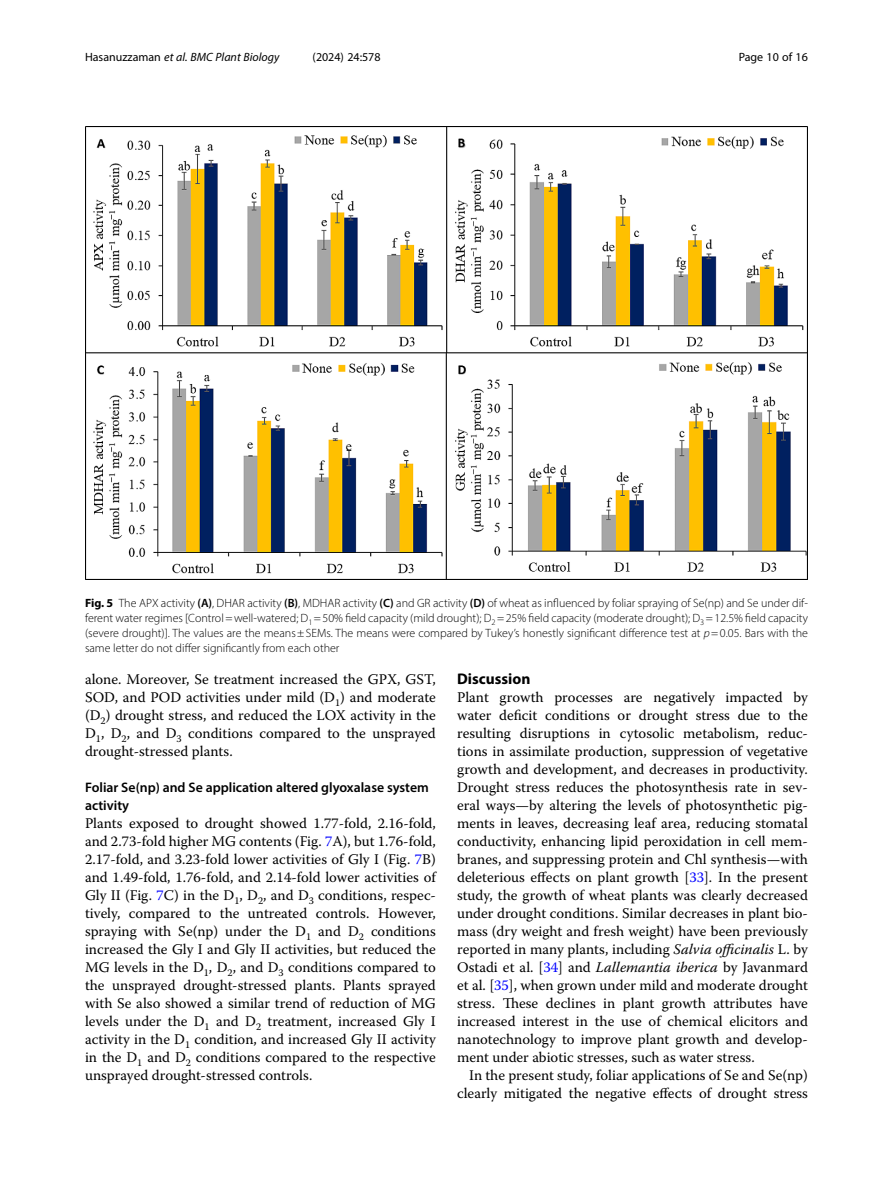
<style>
.page{position:relative;width:893px;height:1191px;background:#fff}
.page>*{position:absolute;margin:0;border:0;box-sizing:border-box;transform-origin:0 0}
.Head_1{font:700 15.45px "Myriad Pro";color:#000}
.Body_Text{font:14.7px/18px "Warnock Pro";color:#000;text-align:justify}
.Body_Text_Indent{font:14.7px/18px "Warnock Pro";color:#000;text-align:justify}
.Head_2{font:600 13.8px/18px "Myriad Pro";color:#000}
.Figure_Caption{font:300 12px/15px "Myriad Pro";color:#000;text-align:justify}
.t1{font:italic 12px "Myriad Pro";color:#000}
.t2{font:12px "Myriad Pro";color:#000}
.s1{font-style:normal}
.s2{font-weight:700}
.s3{font-weight:600}
.s4{font-style:italic}
.s5{color:#00f}
</style>
<div class="page">
<img style="left:85px;top:126px;width:723px;height:454px">
<p class="t1" style="left:85px;top:50px;width:196px"><span class="s1">Hasanuzzaman</span> et al. BMC Plant Biology</p>
<p class="t2" style="left:313px;top:50px;width:70px">(2024) 24:578</p>
<p class="t2" style="left:739px;top:50px;width:71px">Page 10 of 16</p>
<p class="Figure_Caption" style="left:85px;top:595px;width:724px"><span class="s2">Fig. 5</span> The APX activity <span class="s3">(A)</span>, DHAR activity <span class="s3">(B)</span>, MDHAR activity <span class="s3">(C)</span> and GR activity <span class="s3">(D)</span> of wheat as influenced by foliar spraying of Se(np) and Se under dif&shy;ferent water regimes [Control=well-watered; D<sub>1</sub> =50% field capacity (mild drought); D<sub>2</sub> =25% field capacity (moderate drought); D<sub>3</sub> =12.5% field capacity (severe drought)]. The values are the means±SEMs. The means were compared by Tukey’s honestly significant difference test at <span class="s4">p</span>=0.05. Bars with the same letter do not differ significantly from each other</p>
<p class="Body_Text_Indent" style="left:85px;top:670px;width:352px">alone. Moreover, Se treatment increased the GPX, GST, SOD, and POD activities under mild (D<sub>1</sub>) and moderate (D<sub>2</sub>) drought stress, and reduced the LOX activity in the D<sub>1</sub>, D<sub>2</sub>, and D<sub>3</sub> conditions compared to the unsprayed drought-stressed plants.</p>
<p class="Head_2" style="left:85px;top:778px;width:345px">Foliar Se(np) and Se application altered glyoxalase system activity</p>
<p class="Body_Text" style="left:85px;top:814px;width:352px">Plants exposed to drought showed 1.77-fold, 2.16-fold, and 2.73-fold higher MG contents (Fig. <span class="s5">7</span>A), but 1.76-fold, 2.17-fold, and 3.23-fold lower activities of Gly I (Fig. <span class="s5">7</span>B) and 1.49-fold, 1.76-fold, and 2.14-fold lower activities of Gly II (Fig. <span class="s5">7</span>C) in the D<sub>1</sub>, D<sub>2</sub>, and D<sub>3</sub> conditions, respec&shy;tively, compared to the untreated controls. However, spraying with Se(np) under the D<sub>1</sub> and D<sub>2</sub> conditions increased the Gly I and Gly II activities, but reduced the MG levels in the D<sub>1</sub>, D<sub>2</sub>, and D<sub>3</sub> conditions compared to the unsprayed drought-stressed plants. Plants sprayed with Se also showed a similar trend of reduction of MG levels under the D<sub>1</sub> and D<sub>2</sub> treatment, increased Gly I activity in the D<sub>1</sub> condition, and increased Gly II activity in the D<sub>1</sub> and D<sub>2</sub> conditions compared to the respective unsprayed drought-stressed controls.</p>
<p class="Head_1" style="left:457px;top:669px;width:75px">Discussion</p>
<p class="Body_Text" style="left:457px;top:688px;width:352px">Plant growth processes are negatively impacted by water deficit conditions or drought stress due to the resulting disruptions in cytosolic metabolism, reduc&shy;tions in assimilate production, suppression of vegetative growth and development, and decreases in productivity.<br>Drought stress reduces the photosynthesis rate in sev&shy;eral ways—by altering the levels of photosynthetic pig&shy;ments in leaves, decreasing leaf area, reducing stomatal conductivity, enhancing lipid peroxidation in cell mem&shy;branes, and suppressing protein and Chl synthesis—with deleterious effects on plant growth [<span class="s5">33</span>]. In the present study, the growth of wheat plants was clearly decreased under drought conditions. Similar decreases in plant bio&shy;mass (dry weight and fresh weight) have been previously reported in many plants, including <span class="s4">Salvia officinalis</span> L. by Ostadi et al. [<span class="s5">34</span>] and <span class="s4">Lallemantia iberica</span> by Javanmard et al. [<span class="s5">35</span>], when grown under mild and moderate drought stress. These declines in plant growth attributes have increased interest in the use of chemical elicitors and nanotechnology to improve plant growth and develop&shy;ment under abiotic stresses, such as water stress.</p>
<p class="Body_Text_Indent" style="left:457px;top:1066px;width:352px;text-align:right">In the present study, foliar applications of Se and Se(np) clearly mitigated the negative effects of drought stress</p>
</div>
